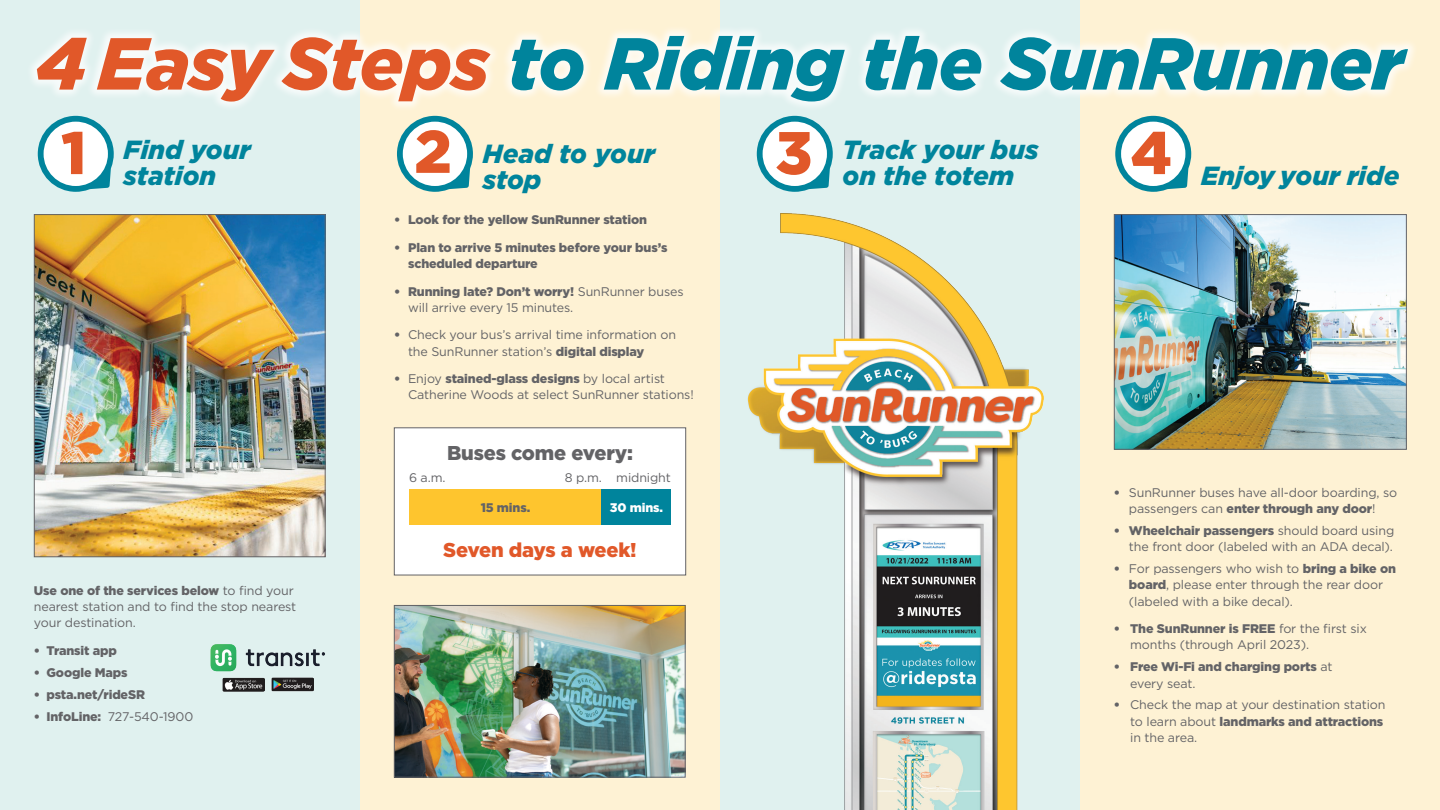
<style>
.page{position:relative;width:1440px;height:810px;background:#fff}
.page>*{position:absolute;margin:0;border:0;box-sizing:border-box;transform-origin:0 0}
.t1{font:italic 900 73.5px "Gotham";letter-spacing:-.01em;color:#00849c}
.t2{font:900 60.12px "Gotham";color:#e15829}
.t3{font:italic 900 26.25px "Gotham";color:#00849c}
.t4{font:900 20px "Gotham";letter-spacing:-.02em;color:#e15829}
.t5{font:900 20px "Gotham";letter-spacing:-.01em;color:#636366}
.t6{font:12.5px/16.2px "Gotham";letter-spacing:-.01em;color:#636366}
.t7{font:900 12.5px/16.2px "Gotham";letter-spacing:-.01em;color:#636366}
.t8{font:900 12.5px "Gotham";letter-spacing:-.01em;color:#fff}
.s1{color:#e15829}
.s2{font-weight:900}
.s3{font-weight:400}
</style>
<div class="page">
<div style="left:349px;top:0;width:380px;height:810px;background:#fef2d4"></div>
<div style="left:1069px;top:0;width:371px;height:810px;background:#fef2d4"></div>
<div style="left:0;top:0;width:360px;height:810px;background:#e0f1ef"></div>
<div style="left:720px;top:0;width:360px;height:810px;background:#e0f1ef"></div>
<div style="left:27px;top:25px;width:1391px;height:87px;background:#fff;opacity:.75"></div>
<img style="left:1116px;top:216px;width:289px;height:232px">
<div style="left:1114px;top:214px;width:293px;height:236px;border:1px solid #636366"></div>
<svg style="left:38px;top:116px;width:76px;height:76px"></svg>
<svg style="left:1115px;top:116px;width:76px;height:76px"></svg>
<svg style="left:757px;top:116px;width:76px;height:76px"></svg>
<svg style="left:397px;top:116px;width:76px;height:76px"></svg>
<div style="left:394px;top:428px;width:292px;height:147px;background:#fff;border:1px solid #636366"></div>
<div style="left:409px;top:489px;width:193px;height:35px;background:#fec52e"></div>
<div style="left:602px;top:489px;width:69px;height:35px;background:#00849c"></div>
<img style="left:36px;top:216px;width:288px;height:339px">
<div style="left:34px;top:214px;width:292px;height:343px;border:1px solid #636366"></div>
<img style="left:747px;top:213px;width:296px;height:597px">
<img style="left:210px;top:644px;width:115px;height:27px">
<img style="left:271px;top:678px;width:42px;height:14px">
<img style="left:222px;top:677px;width:42px;height:15px">
<img style="left:396px;top:607px;width:288px;height:169px">
<div style="left:394px;top:605px;width:292px;height:173px;border:1px solid #636366"></div>
<h1 class="t1" style="left:36px;top:13px;width:1369px"><span class="s1">4 Easy Steps</span> to Riding the SunRunner</h1>
<h2 class="t2" style="left:61px;top:111px;width:27px">1</h2>
<h3 class="t3" style="left:124px;top:132px;width:129px">Find your</h3>
<h3 class="t3" style="left:124px;top:158px;width:94px">station</h3>
<h2 class="t2" style="left:414px;top:110px;width:39px">2</h2>
<h3 class="t3" style="left:483px;top:135px;width:174px">Head to your</h3>
<h3 class="t3" style="left:483px;top:162px;width:60px">stop</h3>
<h2 class="t2" style="left:775px;top:111px;width:39px">3</h2>
<h3 class="t3" style="left:843px;top:132px;width:197px">Track your bus</h3>
<h3 class="t3" style="left:843px;top:158px;width:173px">on the totem</h3>
<h2 class="t2" style="left:1131px;top:111px;width:43px">4</h2>
<h3 class="t3" style="left:1201px;top:158px;width:200px">Enjoy your ride</h3>
<p class="t7" style="left:394px;top:212px;width:254px">• Look for the yellow SunRunner station</p>
<p class="t7" style="left:408px;top:239px;width:261px;text-indent:-14px">• Plan to arrive 5 minutes before your bus’s scheduled departure</p>
<p class="t6" style="left:408px;top:283px;width:277px;text-indent:-14px"><span class="s2">• Running late? Don’t worry!</span> SunRunner buses will arrive every 15 minutes.</p>
<p class="t6" style="left:408px;top:326px;width:270px;text-indent:-14px"><span class="s2">•</span> Check your bus’s arrival time information on the SunRunner station’s <span class="s2">digital display</span></p>
<p class="t6" style="left:408px;top:370px;width:287px;text-indent:-14px"><span class="s2">•</span> Enjoy <span class="s2">stained-glass designs</span> by local artist<br>Catherine Woods at select SunRunner stations!</p>
<h3 class="t5" style="left:447px;top:439px;width:187px">Buses come every:</h3>
<p class="t6" style="left:409px;top:469px;width:38px">6 a.m.</p>
<p class="t6" style="left:565px;top:469px;width:108px">8 p.m. midnight</p>
<p class="t6" style="left:34px;top:582px;width:264px"><span class="s2">Use one of the services below</span> to find your nearest station and to find the stop nearest your destination.</p>
<p class="t7" style="left:34px;top:642px;width:84px">• Transit app</p>
<p class="t7" style="left:34px;top:664px;width:95px">• Google Maps</p>
<p class="t7" style="left:34px;top:686px;width:113px">• psta.net/rideSR</p>
<p class="t6" style="left:34px;top:708px;width:161px"><span class="s2">• InfoLine:</span> 727-540-1900</p>
<p class="t7" style="left:481px;top:499px;width:51px">15 mins.</p>
<p class="t8" style="left:610px;top:499px;width:55px">30 mins.</p>
<h3 class="t4" style="left:443px;top:536px;width:195px">Seven days a week!</h3>
<p class="t6" style="left:1114px;top:484px;width:285px;text-align:center"><span class="s2">•</span> SunRunner buses have all-door boarding, so passengers can <span class="s2">enter through any door</span>!</p>
<p class="t6" style="left:1114px;top:522px;width:282px;text-align:right"><span class="s2">• Wheelchair passengers</span> should board using the front door (labeled with an ADA decal).</p>
<p class="t6" style="left:1129px;top:560px;width:269px;text-indent:-15px"><span class="s2">•</span> For passengers who wish to <span class="s2">bring a bike on board</span>, please enter through the rear door (labeled with a bike decal).</p>
<p class="t6" style="left:1130px;top:620px;width:238px;text-indent:-16px"><span class="s2">• The SunRunner is FREE</span> for the first six months (through April 2023).</p>
<p class="t7" style="left:1130px;top:659px;width:204px;text-indent:-16px">• Free Wi-Fi and charging ports <span class="s3">at every seat.</span></p>
<p class="t6" style="left:1130px;top:697px;width:257px;text-indent:-16px"><span class="s2">•</span> Check the map at your destination station to learn about <span class="s2">landmarks and attractions </span>in the area.</p>
</div>
